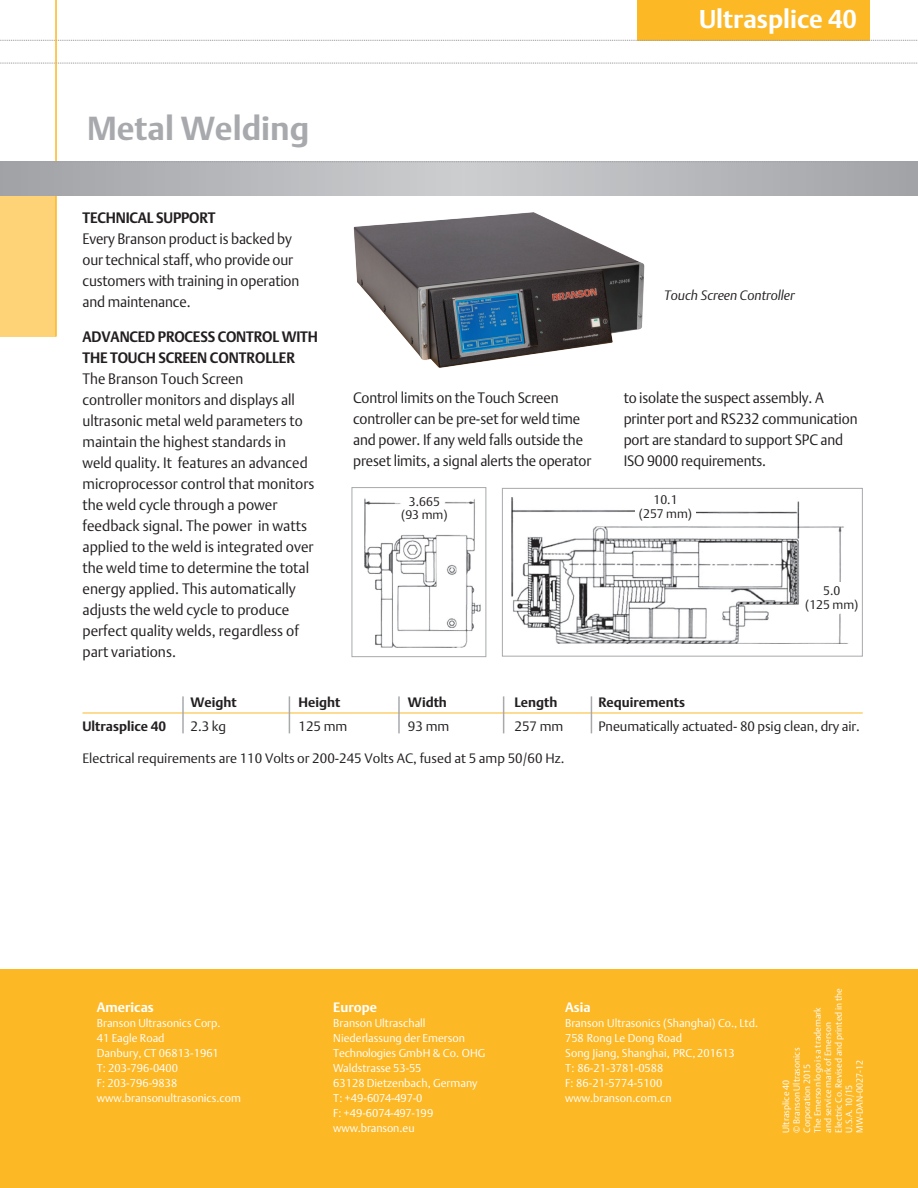
<style>
.page{position:relative;width:918px;height:1188px;background:#fff}
.page>*{position:absolute;margin:0;border:0;box-sizing:border-box;transform-origin:0 0}
.Name_right{font:700 33px "DTL Argo T";color:#a8a9ad}
.Brief_graphic{font:700 25.5px "DTL Argo T";color:#fff}
.Body_plain{font:15px/21px "DTL Argo T Light";color:#231f20;scale:.95 1}
.Bullets_-_last_line{font:13.5px "DTL Argo T Light";color:#231f20}
.Bullets_-_last_line-2{font:700 13.5px "DTL Argo T";color:#231f20}
.Bullets_-_last_line-3{font:italic 13.5px "DTL Argo T Light";color:#231f20}
.Address{font:700 13.5px "DTL Argo T";color:#fff}
.Bullets_-_last_line-4{font:12.3px "DTL Argo T Light";color:#231f20}
.Address-2{font:300 11.25px/15px "DTL Argo T";color:#fff}
.Copyright_info_6pt{font:300 9px/10.5px "DTL Argo T";color:#fff}
.s1{font-family:"DTL Argo T";font-weight:700}
</style>
<div class="page">
<div style="left:0;top:969px;width:918px;height:219px;background:#fcb825"></div>
<div style="left:637px;top:0;width:233px;height:40px;background:#fcb825"></div>
<svg style="left:0;top:40px;width:918px;height:1px"></svg>
<svg style="left:0;top:63px;width:918px;height:1px"></svg>
<div style="left:0;top:162px;width:55px;height:175px;background:#fed378"></div>
<hr style="left:55px;top:0;width:2px;height:337px;background:#fcb825">
<svg style="left:0;top:163px;width:918px;height:33px;background:#b6b7bb"></svg>
<svg style="left:0;top:162px;width:918px;height:1px"></svg>
<img style="left:364px;top:498px;width:117px;height:149px">
<div style="left:352px;top:487px;width:134px;height:170px;border:1px solid #a8a9ad"></div>
<img style="left:512px;top:498px;width:337px;height:146px">
<div style="left:502px;top:488px;width:361px;height:169px;border:1px solid #a8a9ad"></div>
<div style="left:635px;top:495px;width:61px;height:27px;background:#fff"></div>
<div style="left:805px;top:582px;width:54px;height:30px;background:#fff"></div>
<hr style="left:82px;top:713px;width:781px;height:1px;background:#fcb825">
<hr style="left:182px;top:696px;width:2px;height:37px;background:#a8a9ad">
<hr style="left:289px;top:696px;width:1px;height:37px;background:#a8a9ad">
<hr style="left:398px;top:696px;width:2px;height:37px;background:#a8a9ad">
<hr style="left:503px;top:696px;width:1px;height:37px;background:#a8a9ad">
<hr style="left:591px;top:696px;width:1px;height:37px;background:#a8a9ad">
<img style="left:353px;top:212px;width:292px;height:156px">
<p class="Name_right" style="left:87px;top:109px;width:224px">Metal Welding</p>
<p class="Body_plain" style="left:82px;top:207px;width:230px"><span class="s1">TECHNICAL SUPPORT<br></span>Every Branson product is backed by our technical staff, who provide our customers with training in operation and maintenance.</p>
<p class="Body_plain" style="left:82px;top:326px;width:249px"><span class="s1">ADVANCED PROCESS CONTROL WITH THE TOUCH SCREEN CONTROLLER </span>The Branson Touch Screen<br>controller monitors and displays all ultrasonic metal weld parameters to maintain the highest standards in weld quality. It features an advanced microprocessor control that monitors the weld cycle through a power feedback signal. The power in watts applied to the weld is integrated over the weld time to determine the total energy applied. This automatically adjusts the weld cycle to produce perfect quality welds, regardless of part variations.</p>
<p class="Brief_graphic" style="left:699px;top:4px;width:160px">Ultrasplice 40</p>
<p class="Bullets_-_last_line-3" style="left:664px;top:287px;width:132px">Touch Screen Controller</p>
<p class="Body_plain" style="left:353px;top:387px;width:252px">Control limits on the Touch Screen controller can be pre-set for weld time and power. If any weld falls outside the preset limits, a signal alerts the operator</p>
<p class="Body_plain" style="left:624px;top:387px;width:248px">to isolate the suspect assembly. A printer port and RS232 communication port are standard to support SPC and<br>ISO 9000 requirements.</p>
<p class="Bullets_-_last_line-4" style="left:409px;top:494px;width:32px">3.665</p>
<p class="Bullets_-_last_line-4" style="left:401px;top:508px;width:48px">(93 mm)</p>
<p class="Bullets_-_last_line-4" style="left:654px;top:493px;width:26px">10.1</p>
<p class="Bullets_-_last_line-4" style="left:639px;top:506px;width:55px">(257 mm)</p>
<p class="Bullets_-_last_line-4" style="left:823px;top:583px;width:19px">5.0</p>
<p class="Bullets_-_last_line-4" style="left:805px;top:597px;width:55px">(125 mm)</p>
<p class="Bullets_-_last_line-2" style="left:190px;top:694px;width:48px">Weight</p>
<p class="Bullets_-_last_line-2" style="left:298px;top:694px;width:43px">Height</p>
<p class="Bullets_-_last_line-2" style="left:408px;top:694px;width:40px">Width</p>
<p class="Bullets_-_last_line-2" style="left:514px;top:694px;width:44px">Length</p>
<p class="Bullets_-_last_line-2" style="left:598px;top:694px;width:88px">Requirements</p>
<p class="Bullets_-_last_line-2" style="left:82px;top:718px;width:85px">Ultrasplice 40</p>
<p class="Bullets_-_last_line" style="left:190px;top:718px;width:37px">2.3 kg</p>
<p class="Bullets_-_last_line" style="left:298px;top:718px;width:50px">125 mm</p>
<p class="Bullets_-_last_line" style="left:408px;top:718px;width:43px">93 mm</p>
<p class="Bullets_-_last_line" style="left:514px;top:718px;width:50px">257 mm</p>
<p class="Bullets_-_last_line" style="left:598px;top:718px;width:263px">Pneumatically actuated- 80 psig clean, dry air.</p>
<p class="Bullets_-_last_line" style="left:82px;top:750px;width:483px">Electrical requirements are 110 Volts or 200-245 Volts AC, fused at 5 amp 50/60 Hz.</p>
<p class="Address" style="left:97px;top:1000px;width:58px">Americas</p>
<p class="Address-2" style="left:97px;top:1016px;width:146px">Branson Ultrasonics Corp.<br>41 Eagle Road<br>Danbury, CT 06813-1961<br>T: 203-796-0400<br>F: 203-796-9838 www.bransonultrasonics.com</p>
<p class="Address" style="left:333px;top:1000px;width:45px">Europe</p>
<p class="Address-2" style="left:333px;top:1016px;width:154px">Branson Ultraschall<br>Niederlassung der Emerson<br>Technologies GmbH &amp; Co. OHG<br>Waldstrasse 53-55<br>63128 Dietzenbach, Germany<br>T: +49-6074-497-0<br>F: +49-6074-497-199 www.branson.eu</p>
<p class="Address" style="left:565px;top:1000px;width:27px">Asia</p>
<p class="Address-2" style="left:565px;top:1016px;width:195px">Branson Ultrasonics (Shanghai) Co., Ltd.<br>758 Rong Le Dong Road<br>Song Jiang, Shanghai, PRC, 201613<br>T: 86-21-3781-0588<br>F: 86-21-5774-5100 www.branson.com.cn</p>
<p class="Copyright_info_6pt" style="left:812px;top:1133px;width:146px;rotate:-90deg">The Emerson logo is a trademark<br>and service mark of Emerson<br>Electric Co. Revised and printed in the<br>U.S.A. 10/15</p>
<p class="Copyright_info_6pt" style="left:781px;top:1133px;width:87px;rotate:-90deg">Ultrasplice 40<br>© Branson Ultrasonics<br>Corporation 2015</p>
<p class="Copyright_info_6pt" style="left:854px;top:1133px;width:74px;rotate:-90deg">MW-DAN-0027-12</p>
</div>
